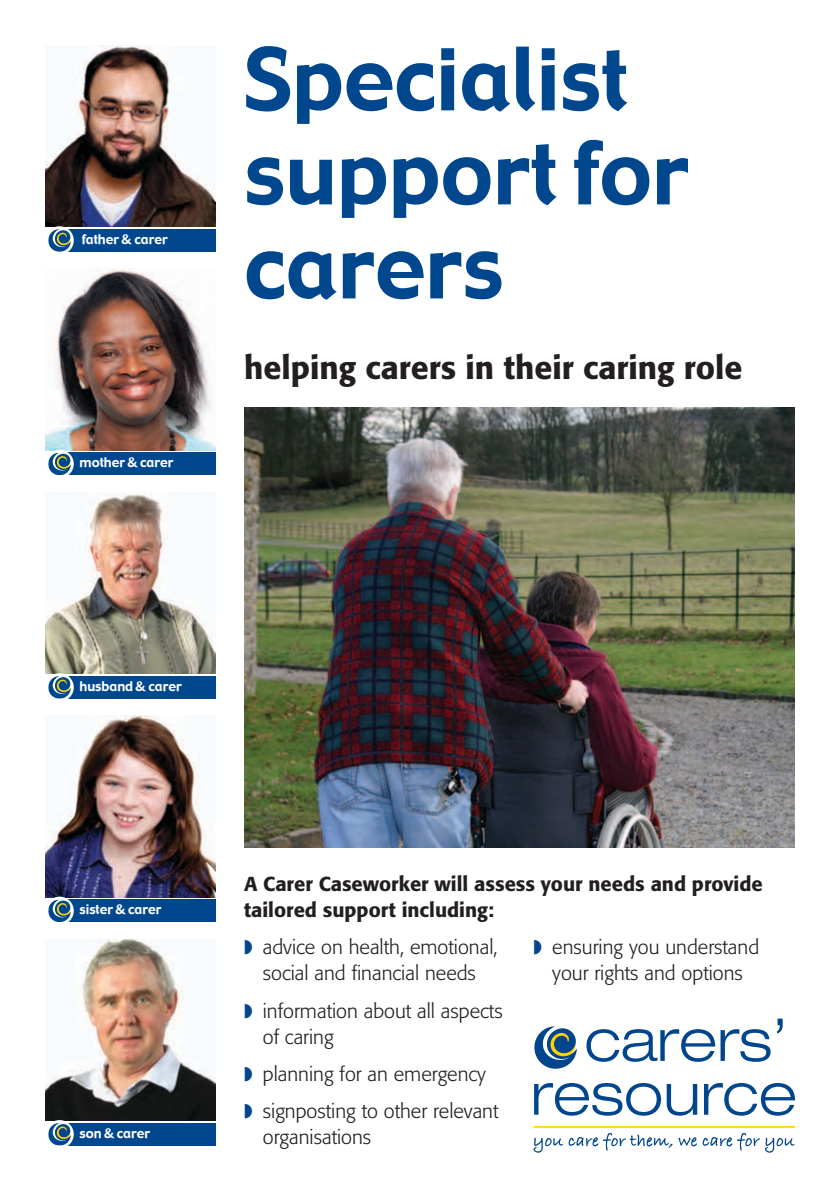
<style>
.page{position:relative;width:840px;height:1191px;background:#fff}
.page>*{position:absolute;margin:0;border:0;box-sizing:border-box;transform-origin:0 0}
.t1{font:85px/94px "Gadget";color:#01478d}
.t2{font:500 32px "Formata";color:#231f20}
.t3{font:300 20px/26px "Formata";color:#231f20;text-align:center}
.t4{font:500 20px/26px "Formata";color:#231f20}
.t5{font:13px "Gadget";color:#fff}
.s1{color:#01478d}
</style>
<div class="page">
<img style="left:45px;top:45px;width:170px;height:182px">
<img style="left:45px;top:269px;width:170px;height:181px">
<img style="left:45px;top:492px;width:170px;height:182px">
<img style="left:45px;top:715px;width:170px;height:182px">
<img style="left:45px;top:939px;width:170px;height:181px">
<div style="left:60px;top:229px;width:155px;height:23px;background:#01478d"></div>
<div style="left:60px;top:452px;width:155px;height:23px;background:#01478d"></div>
<div style="left:60px;top:676px;width:155px;height:22px;background:#01478d"></div>
<div style="left:60px;top:899px;width:155px;height:23px;background:#01478d"></div>
<div style="left:60px;top:1123px;width:155px;height:22px;background:#01478d"></div>
<div style="left:45px;top:226px;width:29px;height:29px;background:#fff;border-radius:50%"></div>
<svg style="left:48px;top:229px;width:23px;height:23px"></svg>
<div style="left:45px;top:450px;width:29px;height:28px;background:#fff;border-radius:50%"></div>
<svg style="left:48px;top:452px;width:23px;height:23px"></svg>
<div style="left:45px;top:673px;width:29px;height:28px;background:#fff;border-radius:50%"></div>
<svg style="left:48px;top:676px;width:23px;height:22px"></svg>
<div style="left:45px;top:896px;width:29px;height:29px;background:#fff;border-radius:50%"></div>
<svg style="left:48px;top:899px;width:23px;height:23px"></svg>
<div style="left:45px;top:1120px;width:29px;height:28px;background:#fff;border-radius:50%"></div>
<svg style="left:48px;top:1123px;width:23px;height:22px"></svg>
<svg style="left:534px;top:1083px;width:260px;height:32px"></svg>
<svg style="left:586px;top:1018px;width:196px;height:43px"></svg>
<svg style="left:534px;top:1026px;width:43px;height:43px"></svg>
<svg style="left:533px;top:1137px;width:29px;height:15px"></svg>
<svg style="left:568px;top:1133px;width:104px;height:17px"></svg>
<svg style="left:678px;top:1137px;width:18px;height:9px"></svg>
<svg style="left:702px;top:1133px;width:92px;height:19px"></svg>
<hr style="left:533px;top:1126px;width:261px;height:1px;background:#fed105">
<img style="left:244px;top:407px;width:550px;height:440px">
<p class="t5" style="left:82px;top:231px;width:87px">father &amp; carer</p>
<p class="t5" style="left:79px;top:454px;width:96px">mother &amp; carer</p>
<h1 class="t1" style="left:244px;top:36px;width:446px">Specialist support for carers</h1>
<h2 class="t2" style="left:244px;top:348px;width:499px">helping carers in their caring role</h2>
<p class="t5" style="left:79px;top:678px;width:104px">husband &amp; carer</p>
<p class="t5" style="left:79px;top:901px;width:84px">sister &amp; carer</p>
<p class="t5" style="left:79px;top:1124px;width:72px">son &amp; carer</p>
<p class="t4" style="left:244px;top:870px;width:520px">A Carer Caseworker will assess your needs and provide tailored support including:</p>
<p class="t3" style="left:244px;top:934px;width:255px"><span class="s1">◗</span> advice on health, emotional, social and financial needs</p>
<p class="t3" style="left:263px;top:997px;width:241px;text-align:left;text-indent:-19px"><span class="s1">◗</span> information about all aspects of caring</p>
<p class="t3" style="left:244px;top:1055px;width:256px;line-height:37.4px;text-align:left"><span class="s1">◗</span> planning for an emergency <span class="s1">◗</span> signposting to other relevant</p>
<p class="t3" style="left:263px;top:1124px;width:110px">organisations</p>
<p class="t3" style="left:533px;top:934px;width:227px"><span class="s1">◗</span> ensuring you understand your rights and options</p>
</div>
